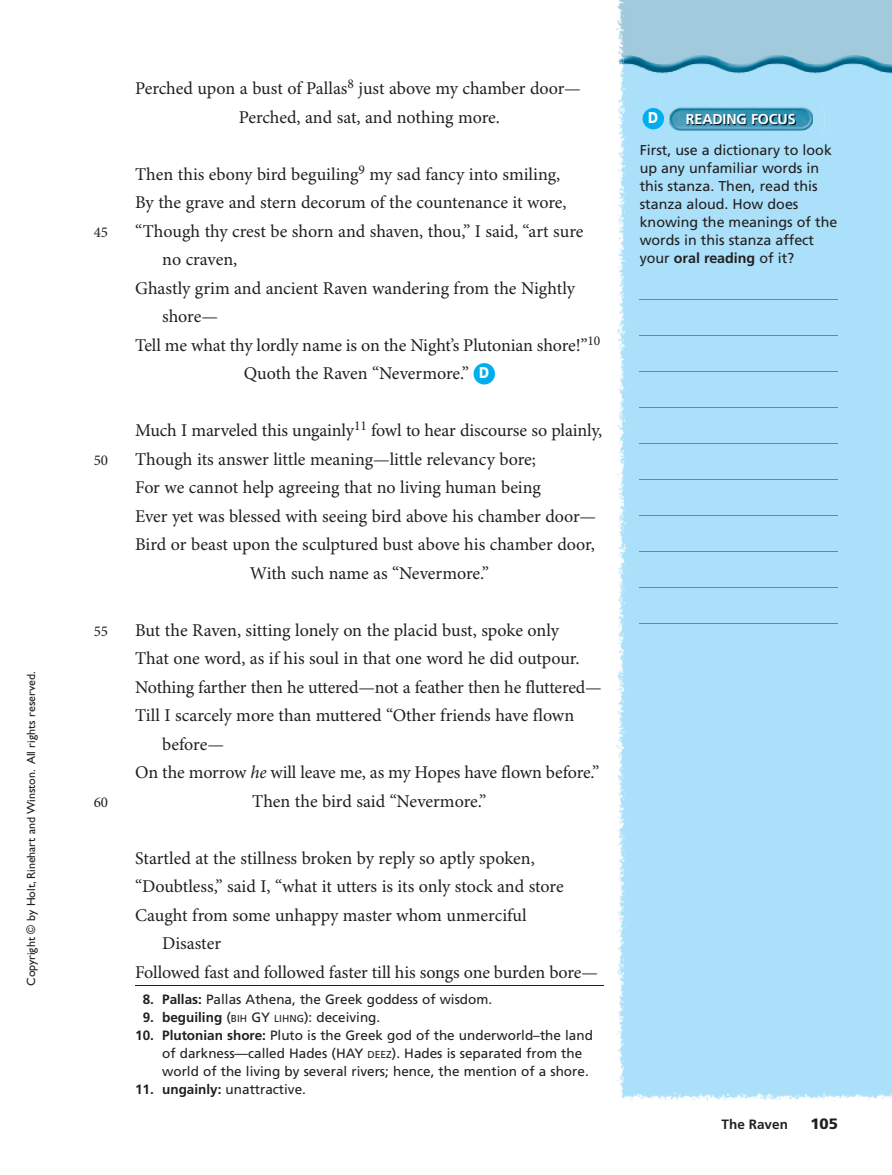
<style>
.page{position:relative;width:892px;height:1175px;background:#fff}
.page>*{position:absolute;margin:0;border:0;box-sizing:border-box;transform-origin:0 0}
.t1{font:18px/28.5px "Minion Pro";letter-spacing:-.005em;color:#231f20}
.t2{font:900 15.6px "Frutiger LT Std";color:#fff;scale:.82 1}
.t3{font:15px "Minion Pro";color:#231f20}
.t4{font:900 15px "Frutiger LT Std";color:#231f20}
.t5{font:14.25px/18px "Frutiger LT Std";color:#231f20}
.t6{font:700 14.25px "Frutiger LT Std";letter-spacing:-.01em;color:#fff}
.t7{font:13.5px/18px "Frutiger LT Std";color:#231f20}
.t8{font:700 13.5px "Frutiger LT Std";letter-spacing:.01em;color:#231f20}
.t9{font:12px "Gill Sans Std";color:#231f20}
.s1{font-family:"Frutiger LT Std";font-weight:900;font-size:15.6px;color:#fff}
.s2{font-style:italic}
.s3{font-weight:700}
.s4{font-size:10.2px}
</style>
<div class="page">
<img style="left:616px;top:0;width:275px;height:1101px">
<div style="left:473px;top:363px;width:21px;height:21px;background:#00aeef;border-radius:50%"></div>
<hr style="left:135px;top:985px;width:468px;height:1px;background:#231f20">
<hr style="left:639px;top:299px;width:198px;height:1px;background:#00aeef">
<hr style="left:639px;top:335px;width:198px;height:1px;background:#00aeef">
<hr style="left:639px;top:371px;width:198px;height:1px;background:#00aeef">
<hr style="left:639px;top:407px;width:198px;height:1px;background:#00aeef">
<hr style="left:639px;top:443px;width:198px;height:1px;background:#00aeef">
<hr style="left:639px;top:479px;width:198px;height:1px;background:#00aeef">
<hr style="left:639px;top:515px;width:198px;height:1px;background:#00aeef">
<hr style="left:639px;top:551px;width:198px;height:1px;background:#00aeef">
<hr style="left:639px;top:587px;width:198px;height:1px;background:#00aeef">
<hr style="left:639px;top:623px;width:198px;height:1px;background:#00aeef">
<img style="left:659px;top:101px;width:162px;height:36px">
<img style="left:659px;top:110px;width:162px;height:20px">
<div style="left:642px;top:108px;width:21px;height:21px;background:#00aeef;border-radius:50%"></div>
<p class="t9" style="left:27px;top:985px;width:316px;rotate:-90deg">Copyright © by Holt, Rinehart and Winston. All rights reserved.</p>
<p class="t3" style="left:94px;top:226px;width:16px">45</p>
<p class="t3" style="left:94px;top:454px;width:16px">50</p>
<p class="t3" style="left:94px;top:625px;width:16px">55</p>
<p class="t3" style="left:94px;top:796px;width:16px">60</p>
<p class="t1" style="left:239px;top:76px;width:343px;text-indent:-104px">Perched upon a bust of Pallas<sup>8</sup> just above my chamber door—<br>Perched, and sat, and nothing more.</p>
<p class="t1" style="left:135px;top:161px;width:426px">Then this ebony bird beguiling<sup>9</sup> my sad fancy into smiling,</p>
<p class="t1" style="left:135px;top:190px;width:432px">By the grave and stern decorum of the countenance it wore,</p>
<p class="t1" style="left:135px;top:218px;width:449px">“Though thy crest be shorn and shaven, thou,” I said, “art sure</p>
<p class="t1" style="left:162px;top:247px;width:77px">no craven,</p>
<p class="t1" style="left:135px;top:275px;width:441px">Ghastly grim and ancient Raven wandering from the Nightly</p>
<p class="t1" style="left:162px;top:304px;width:57px">shore—</p>
<p class="t1" style="left:135px;top:332px;width:466px">Tell me what thy lordly name is on the Night’s Plutonian shore!”<sup>10</sup></p>
<p class="t1" style="left:244px;top:361px;width:247px">Quoth the Raven “Nevermore.” <span class="s1">D</span></p>
<p class="t1" style="left:135px;top:418px;width:468px">Much I marveled this ungainly<sup>11</sup> fowl to hear discourse so plainly,</p>
<p class="t1" style="left:135px;top:446px;width:402px">Though its answer little meaning—little relevancy bore;</p>
<p class="t1" style="left:135px;top:475px;width:407px">For we cannot help agreeing that no living human being</p>
<p class="t1" style="left:135px;top:503px;width:462px">Ever yet was blessed with seeing bird above his chamber door—</p>
<p class="t1" style="left:135px;top:532px;width:461px">Bird or beast upon the sculptured bust above his chamber door,</p>
<p class="t1" style="left:250px;top:560px;width:240px">With such name as “Nevermore.”</p>
<p class="t1" style="left:135px;top:617px;width:425px">But the Raven, sitting lonely on the placid bust, spoke only</p>
<p class="t1" style="left:135px;top:646px;width:445px">That one word, as if his soul in that one word he did outpour.</p>
<p class="t1" style="left:135px;top:674px;width:468px">Nothing farther then he uttered—not a feather then he fluttered—</p>
<p class="t1" style="left:135px;top:703px;width:440px">Till I scarcely more than muttered “Other friends have flown</p>
<p class="t1" style="left:162px;top:731px;width:63px">before—</p>
<p class="t1" style="left:135px;top:760px;width:465px">On the morrow <span class="s2">he</span> will leave me, as my Hopes have flown before.”</p>
<p class="t1" style="left:252px;top:788px;width:236px">Then the bird said “Nevermore.”</p>
<p class="t1" style="left:135px;top:845px;width:401px">Startled at the stillness broken by reply so aptly spoken,</p>
<p class="t1" style="left:135px;top:874px;width:430px">“Doubtless,” said I, “what it utters is its only stock and store</p>
<p class="t1" style="left:135px;top:902px;width:393px">Caught from some unhappy master whom unmerciful</p>
<p class="t1" style="left:162px;top:930px;width:60px">Disaster</p>
<p class="t1" style="left:135px;top:959px;width:464px">Followed fast and followed faster till his songs one burden bore—</p>
<p class="t7" style="left:143px;top:991px;width:351px"><span class="s3">8. Pallas:</span> Pallas Athena, the Greek goddess of wisdom.</p>
<p class="t7" style="left:143px;top:1009px;width:239px"><span class="s3">9. beguiling</span> (<span class="s4">BIH</span> GY <span class="s4">LIHNG</span>): deceiving.</p>
<p class="t7" style="left:162px;top:1027px;width:432px;text-indent:-27px"><span class="s3">10. Plutonian shore:</span> Pluto is the Greek god of the underworld–the land of darkness—called Hades (HAY <span class="s4">DEEZ</span>). Hades is separated from the world of the living by several rivers; hence, the mention of a shore.</p>
<p class="t7" style="left:135px;top:1081px;width:172px"><span class="s3">11. ungainly:</span> unattractive.</p>
<p class="t2" style="left:648px;top:111px;width:14px">D</p>
<p class="t6" style="left:685px;top:114px;width:111px">READING FOCUS</p>
<p class="t5" style="left:639px;top:142px;width:199px">First, use a dictionary to look up any unfamiliar words in this stanza. Then, read this stanza aloud. How does knowing the meanings of the words in this stanza affect your <span class="s3">oral reading</span> of it?</p>
<p class="t8" style="left:721px;top:1119px;width:68px">The Raven</p>
<p class="t4" style="left:810px;top:1118px;width:29px">105</p>
</div>
